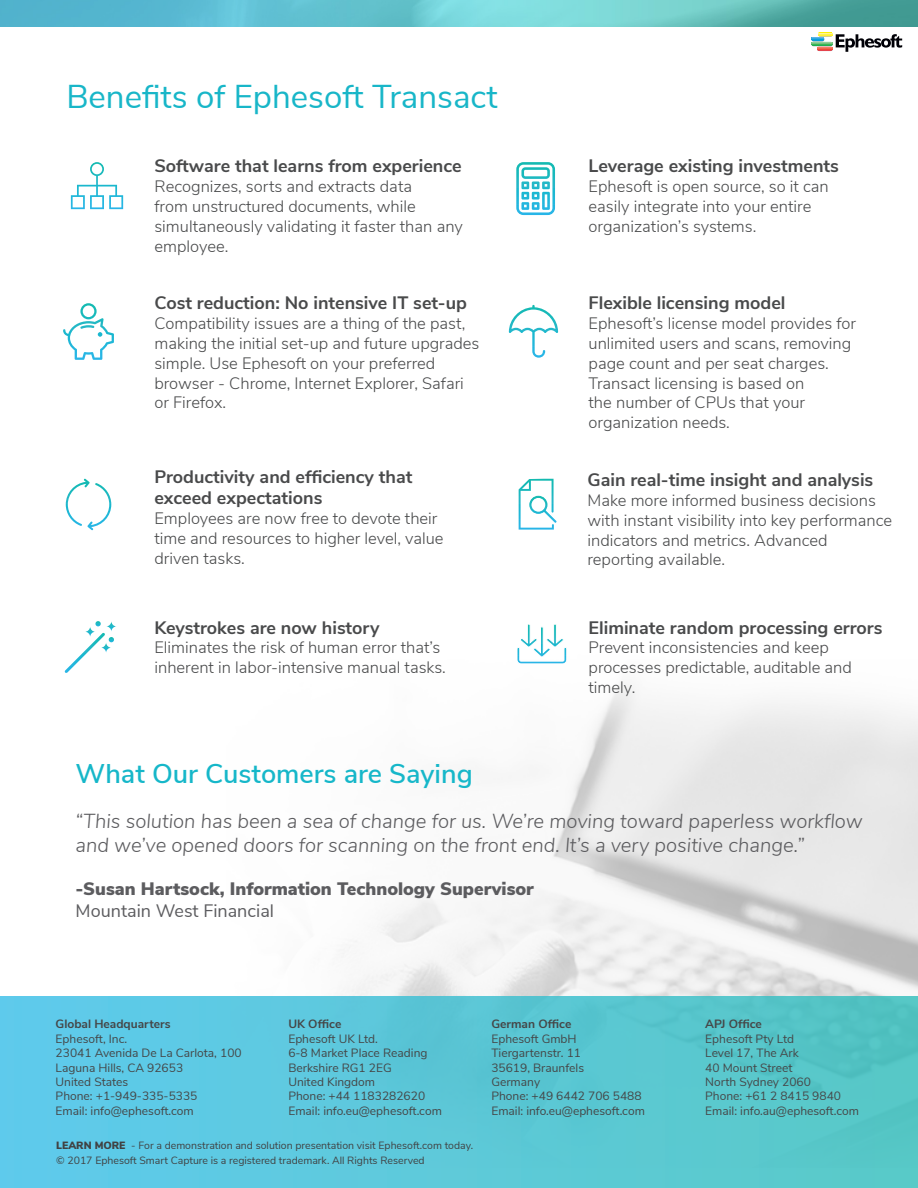
<style>
.page{position:relative;width:918px;height:1188px;background:#fff}
.page>*{position:absolute;margin:0;border:0;box-sizing:border-box;transform-origin:0 0}
.t1{font:33px "Nunito Sans";color:#18b6c8}
.t2{font:600 27px "Nunito Sans";color:#16b7c9}
.t3{font:italic 300 20.25px/24px "Nunito Sans";color:#5c5c5f}
.t4{font:700 18px "Nunito Sans";color:#494a4b}
.t5{font:900 18px "Nunito Sans";color:#5c5c5f}
.t6{font:18px "Nunito Sans";color:#5c5c5f}
.t7{font:300 16.5px/19.8px "Nunito Sans";color:#494a4b}
.t8{font:12px "Nunito Sans";color:#454647}
.t9{font:12px "Nunito Sans";color:#464748}
.t10{font:700 12px "Nunito Sans";color:#454647}
.t11{font:700 12px "Nunito Sans";color:#464748}
.t12{font:10.5px "Nunito Sans";color:#414243}
.s1{font-weight:900}
</style>
<div class="page">
<img style="left:207px;top:685px;width:711px;height:312px">
<div style="left:0;top:997px;width:918px;height:191px;background:linear-gradient(to right,#60caed,#56c5c3)"></div>
<svg style="left:811px;top:32px;width:91px;height:20px"></svg>
<svg style="left:71px;top:162px;width:52px;height:47px"></svg>
<svg style="left:66px;top:479px;width:45px;height:51px"></svg>
<svg style="left:519px;top:479px;width:37px;height:51px"></svg>
<svg style="left:64px;top:621px;width:52px;height:52px"></svg>
<svg style="left:517px;top:624px;width:50px;height:40px"></svg>
<svg style="left:516px;top:162px;width:39px;height:53px"></svg>
<svg style="left:63px;top:303px;width:51px;height:57px"></svg>
<svg style="left:509px;top:305px;width:49px;height:53px"></svg>
<img style="left:0;top:0;width:918px;height:27px">
<p class="t1" style="left:66px;top:72px;width:433px">Benefits of Ephesoft Transact</p>
<p class="t4" style="left:154px;top:153px;width:309px">Software that learns from experience</p>
<p class="t7" style="left:154px;top:176px;width:310px">Recognizes, sorts and extracts data<br>from unstructured documents, while simultaneously validating it faster than any employee.</p>
<p class="t4" style="left:154px;top:290px;width:314px">Cost reduction: No intensive IT set-up</p>
<p class="t7" style="left:154px;top:313px;width:327px">Compatibility issues are a thing of the past, making the initial set-up and future upgrades simple. Use Ephesoft on your preferred browser - Chrome, Internet Explorer, Safari or Firefox.</p>
<p class="t4" style="left:154px;top:463px;width:260px">Productivity and efficiency that</p>
<p class="t4" style="left:154px;top:485px;width:169px">exceed expectations</p>
<p class="t7" style="left:154px;top:507px;width:291px">Employees are now free to devote their time and resources to higher level, value driven tasks.</p>
<p class="t4" style="left:154px;top:614px;width:227px">Keystrokes are now history</p>
<p class="t7" style="left:154px;top:637px;width:293px">Eliminates the risk of human error that’s inherent in labor-intensive manual tasks.</p>
<p class="t2" style="left:76px;top:754px;width:399px">What Our Customers are Saying</p>
<p class="t4" style="left:589px;top:153px;width:252px">Leverage existing investments</p>
<p class="t7" style="left:589px;top:176px;width:242px">Ephesoft is open source, so it can easily integrate into your entire organization’s systems.</p>
<p class="t4" style="left:589px;top:290px;width:198px">Flexible licensing model</p>
<p class="t7" style="left:589px;top:313px;width:269px">Ephesoft’s license model provides for</p>
<p class="t7" style="left:589px;top:332px;width:264px">unlimited users and scans, removing</p>
<p class="t7" style="left:589px;top:352px;width:242px">page count and per seat charges.</p>
<p class="t7" style="left:589px;top:372px;width:217px">Transact licensing is based on</p>
<p class="t7" style="left:589px;top:392px;width:218px">the number of CPUs that your</p>
<p class="t7" style="left:589px;top:412px;width:143px">organization needs.</p>
<p class="t4" style="left:588px;top:467px;width:287px">Gain real-time insight and analysis</p>
<p class="t7" style="left:588px;top:489px;width:306px">Make more informed business decisions with instant visibility into key performance indicators and metrics. Advanced reporting available.</p>
<p class="t4" style="left:589px;top:614px;width:295px">Eliminate random processing errors</p>
<p class="t7" style="left:589px;top:637px;width:265px">Prevent inconsistencies and keep processes predictable, auditable and timely.</p>
<p class="t3" style="left:76px;top:808px;width:789px">“This solution has been a sea of change for us. We’re moving toward paperless workflow and we’ve opened doors for scanning on the front end. It’s a very positive change.”</p>
<p class="t5" style="left:76px;top:876px;width:460px">-Susan Hartsock, Information Technology Supervisor</p>
<p class="t6" style="left:76px;top:897px;width:200px">Mountain West Financial</p>
<p class="t10" style="left:56px;top:1016px;width:116px">Global Headquarters</p>
<p class="t8" style="left:56px;top:1030px;width:73px">Ephesoft, Inc.</p>
<p class="t8" style="left:56px;top:1044px;width:188px">23041 Avenida De La Carlota, 100</p>
<p class="t8" style="left:56px;top:1059px;width:129px">Laguna Hills, CA 92653</p>
<p class="t8" style="left:56px;top:1073px;width:74px">United States</p>
<p class="t8" style="left:56px;top:1088px;width:143px">Phone: +1-949-335-5335</p>
<p class="t8" style="left:56px;top:1102px;width:140px">Email: info@ephesoft.com</p>
<p class="t10" style="left:288px;top:1016px;width:55px">UK Office</p>
<p class="t8" style="left:288px;top:1030px;width:91px">Ephesoft UK Ltd.</p>
<p class="t8" style="left:288px;top:1044px;width:141px">6-8 Market Place Reading</p>
<p class="t8" style="left:288px;top:1059px;width:105px">Berkshire RG1 2EG</p>
<p class="t8" style="left:288px;top:1073px;width:88px">United Kingdom</p>
<p class="t8" style="left:288px;top:1088px;width:138px">Phone: +44 1183282620</p>
<p class="t8" style="left:288px;top:1102px;width:155px">Email: info.eu@ephesoft.com</p>
<p class="t12" style="left:56px;top:1138px;width:419px"><span class="s1">LEARN MORE</span> - For a demonstration and solution presentation visit Ephesoft.com today.</p>
<p class="t12" style="left:56px;top:1152px;width:370px">© 2017 Ephesoft Smart Capture is a registered trademark. All Rights Reserved</p>
<p class="t10" style="left:491px;top:1016px;width:82px">German Office</p>
<p class="t8" style="left:491px;top:1030px;width:87px">Ephesoft GmbH</p>
<p class="t8" style="left:491px;top:1044px;width:91px">Tiergartenstr. 11</p>
<p class="t8" style="left:491px;top:1059px;width:94px">35619, Braunfels</p>
<p class="t8" style="left:491px;top:1073px;width:50px">Germany</p>
<p class="t8" style="left:491px;top:1088px;width:152px">Phone: +49 6442 706 5488</p>
<p class="t8" style="left:491px;top:1102px;width:155px">Email: info.eu@ephesoft.com</p>
<p class="t11" style="left:705px;top:1016px;width:58px">APJ Office</p>
<p class="t9" style="left:705px;top:1030px;width:90px">Ephesoft Pty Ltd</p>
<p class="t9" style="left:705px;top:1044px;width:95px">Level 17, The Ark</p>
<p class="t9" style="left:705px;top:1059px;width:89px">40 Mount Street</p>
<p class="t9" style="left:705px;top:1073px;width:107px">North Sydney 2060</p>
<p class="t9" style="left:705px;top:1088px;width:137px">Phone: +61 2 8415 9840</p>
<p class="t9" style="left:705px;top:1102px;width:155px">Email: info.au@ephesoft.com</p>
</div>
